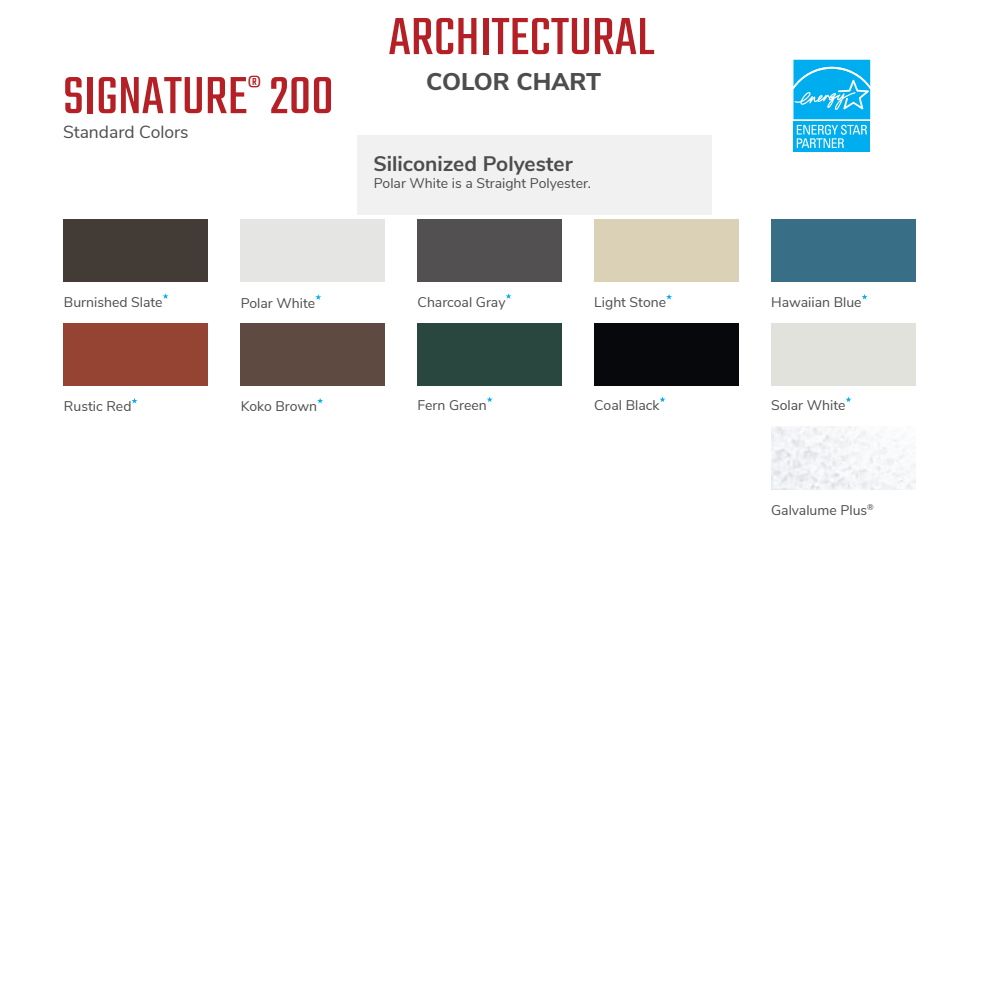
<style>
.page{position:relative;width:1008px;height:1008px;background:#fff}
.page>*{position:absolute;margin:0;border:0;box-sizing:border-box;transform-origin:0 0}
.t1{font:57.75px "Teko";color:#b42025}
.t2{font:800 24.15px "Nunito Sans";color:#4d4d4f}
.t3{font:700 21px "Nunito Sans";color:#4d4d4f}
.t4{font:17.5px "Nunito Sans";color:#4d4d4f}
.t5{font:14px "Nunito Sans";color:#4d4d4f}
</style>
<div class="page">
<svg style="left:793px;top:59px;width:78px;height:93px;background:#2ebcf1"></svg>
<div style="left:358px;top:135px;width:354px;height:80px;background:#f1f1f2"></div>
<div style="left:418px;top:323px;width:144px;height:63px;background:#2a473f"></div>
<svg style="left:487px;top:397px;width:6px;height:5px"></svg>
<div style="left:241px;top:323px;width:144px;height:63px;background:#5f4a41"></div>
<svg style="left:317px;top:398px;width:6px;height:5px"></svg>
<svg style="left:132px;top:398px;width:5px;height:5px"></svg>
<div style="left:64px;top:323px;width:144px;height:63px;background:#954333"></div>
<div style="left:594px;top:323px;width:144px;height:63px;background:#06080c"></div>
<svg style="left:660px;top:397px;width:5px;height:5px"></svg>
<div style="left:771px;top:323px;width:144px;height:63px;background:#e1e2db"></div>
<svg style="left:846px;top:397px;width:5px;height:5px"></svg>
<div style="left:241px;top:219px;width:144px;height:63px;background:#e5e6e4"></div>
<svg style="left:315px;top:294px;width:6px;height:6px"></svg>
<div style="left:418px;top:219px;width:144px;height:63px;background:#525051"></div>
<svg style="left:506px;top:293px;width:6px;height:6px"></svg>
<div style="left:594px;top:219px;width:144px;height:63px;background:#dbd1b6"></div>
<svg style="left:666px;top:294px;width:6px;height:6px"></svg>
<div style="left:771px;top:219px;width:144px;height:63px;background:#386f87"></div>
<svg style="left:862px;top:294px;width:6px;height:6px"></svg>
<div style="left:64px;top:219px;width:144px;height:63px;background:#433c36"></div>
<svg style="left:163px;top:293px;width:6px;height:6px"></svg>
<img style="left:771px;top:426px;width:144px;height:63px">
<h1 class="t1" style="left:63px;top:63px;width:272px">SIGNATURE<sup>®</sup> 200</h1>
<p class="t4" style="left:63px;top:119px;width:127px">Standard Colors</p>
<h1 class="t1" style="left:389px;top:4px;width:267px">ARCHITECTURAL</h1>
<h2 class="t2" style="left:426px;top:64px;width:176px">COLOR CHART</h2>
<h3 class="t3" style="left:374px;top:148px;width:201px">Siliconized Polyester</h3>
<p class="t5" style="left:374px;top:173px;width:219px">Polar White is a Straight Polyester.</p>
<p class="t5" style="left:64px;top:292px;width:100px">Burnished Slate</p>
<p class="t5" style="left:241px;top:292px;width:76px">Polar White</p>
<p class="t5" style="left:418px;top:292px;width:90px">Charcoal Gray</p>
<p class="t5" style="left:594px;top:292px;width:73px">Light Stone</p>
<p class="t5" style="left:771px;top:292px;width:92px">Hawaiian Blue</p>
<p class="t5" style="left:64px;top:396px;width:69px">Rustic Red</p>
<p class="t5" style="left:241px;top:396px;width:78px">Koko Brown</p>
<p class="t5" style="left:418px;top:395px;width:71px">Fern Green</p>
<p class="t5" style="left:594px;top:395px;width:67px">Coal Black</p>
<p class="t5" style="left:771px;top:395px;width:76px">Solar White</p>
<p class="t5" style="left:771px;top:500px;width:104px">Galvalume Plus<sup>®</sup></p>
</div>
